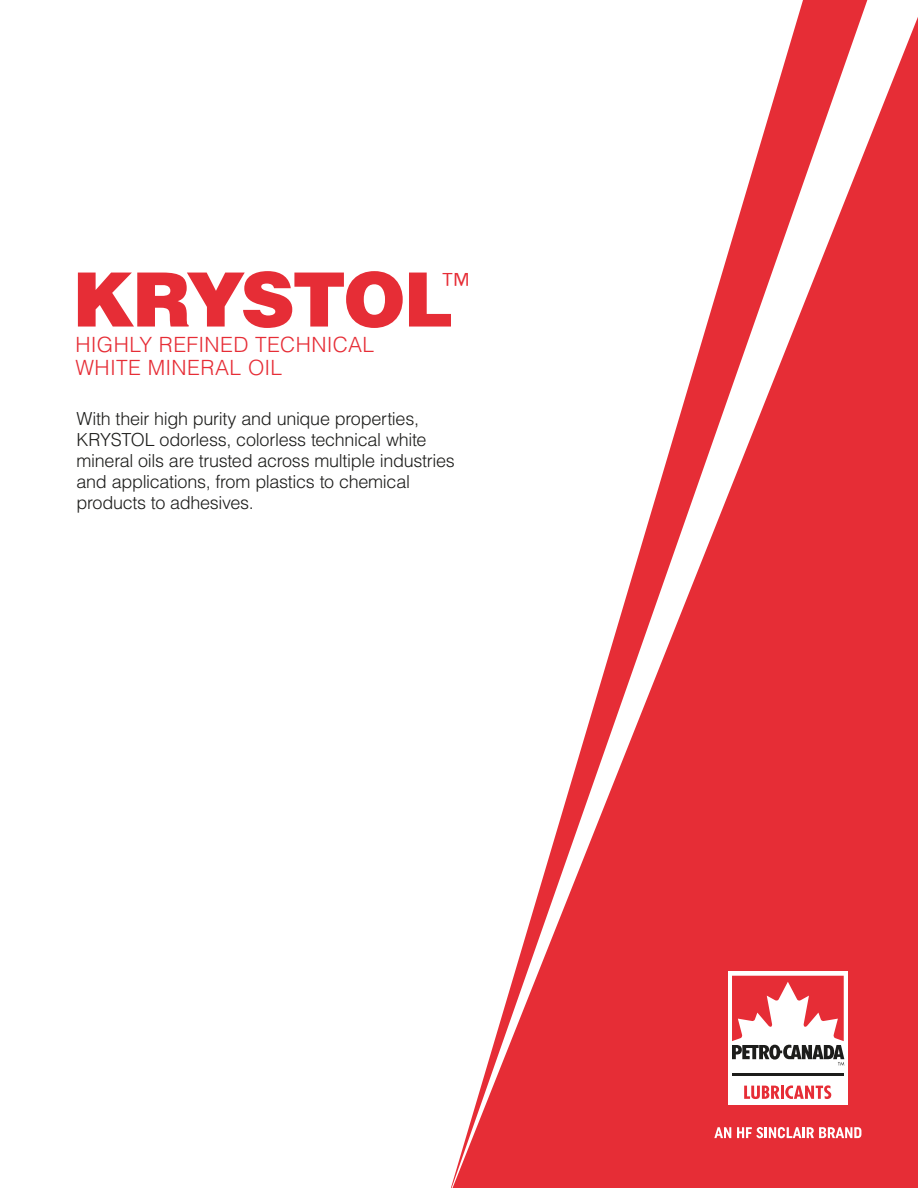
<style>
.page{position:relative;width:918px;height:1188px;background:#fff}
.page>*{position:absolute;margin:0;border:0;box-sizing:border-box;transform-origin:0 0}
.t1{font:900 75px "Helvetica LT Std";letter-spacing:-.04em;color:#e62d36}
.t2{font:300 30.6px "Helvetica LT Std";color:#e62d36}
.t3{font:300 21px/22.5px "Helvetica LT Std";letter-spacing:.015em;color:#e62d36}
.t4{font:300 18px/21px "Helvetica LT Std";letter-spacing:-.02em;color:#1d1d1b}
</style>
<div class="page">
<div style="left:872px;top:17px;width:46px;height:1171px;background:#e62d36"></div>
<svg style="left:451px;top:0;width:421px;height:1188px"></svg>
<div style="left:728px;top:972px;width:120px;height:133px;background:#fff"></div>
<svg style="left:732px;top:976px;width:112px;height:90px"></svg>
<hr style="left:732px;top:1074px;width:112px;height:2px;background:#1d1d1b">
<svg style="left:744px;top:1085px;width:87px;height:14px"></svg>
<svg style="left:714px;top:1127px;width:17px;height:11px"></svg>
<svg style="left:737px;top:1127px;width:124px;height:11px"></svg>
<h1 class="t1" style="left:72px;top:251px;width:383px">KRYSTOL</h1>
<h2 class="t2" style="left:442px;top:265px;width:30px">™</h2>
<p class="t3" style="left:75px;top:333px;width:300px">HIGHLY REFINED TECHNICAL<br>WHITE MINERAL OIL</p>
<p class="t4" style="left:77px;top:408px;width:380px">With their high purity and unique properties, KRYSTOL odorless, colorless technical white mineral oils are trusted across multiple industries and applications, from plastics to chemical products to adhesives.</p>
</div>
